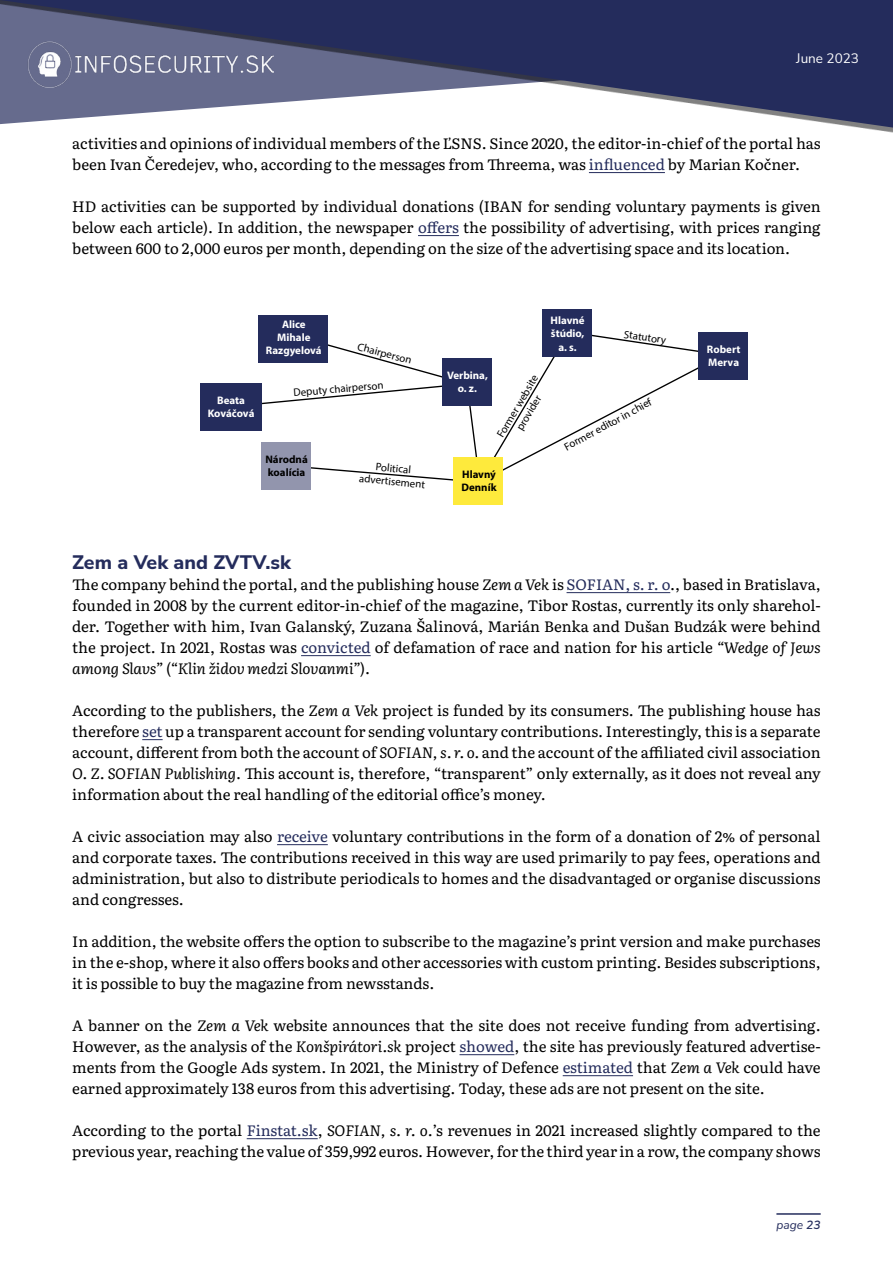
<style>
.page{position:relative;width:893px;height:1263px;background:#fff}
.page>*{position:absolute;margin:0;border:0;box-sizing:border-box;transform-origin:0 0}
.t1{font:800 19.5px "Nunito Sans";color:#242c5c}
.t2{font:15px/21px "Literata";letter-spacing:-.005em;color:#000;text-align:justify}
.t3{font:13.5px "Nunito Sans";color:#fff}
.t4{font:italic 12px "Nunito Sans";color:#242c5c}
.t5{font:10.95px/13px "Myriad Pro";color:#000;text-align:center}
.t6{font:700 10.95px/13px "Myriad Pro";color:#fff;text-align:center}
.t7{font:700 10.95px/13px "Myriad Pro";color:#000}
.s1{color:#242c5c}
.s2{font-style:italic}
.s3{font-weight:600}
</style>
<div class="page">
<svg style="left:0;top:0;width:893px;height:132px;fill:#242c5c"></svg>
<hr style="left:776px;top:1213px;width:45px;height:2px;background:#242c5c">
<img style="left:28px;top:42px;width:246px;height:45px">
<hr style="left:589px;top:172px;width:76px;height:1px;background:#242c5c">
<hr style="left:418px;top:235px;width:41px;height:1px;background:#242c5c">
<hr style="left:567px;top:592px;width:103px;height:1px;background:#242c5c">
<hr style="left:301px;top:655px;width:70px;height:1px;background:#242c5c">
<svg style="left:142px;top:739px;width:21px;height:1px"></svg>
<hr style="left:277px;top:844px;width:51px;height:1px;background:#242c5c">
<hr style="left:459px;top:1054px;width:55px;height:1px;background:#242c5c">
<hr style="left:563px;top:1075px;width:70px;height:1px;background:#242c5c">
<hr style="left:247px;top:1138px;width:71px;height:1px;background:#242c5c">
<svg style="left:228px;top:334px;width:470px;height:150px"></svg>
<div style="left:442px;top:358px;width:50px;height:47px;background:#242c5c"></div>
<div style="left:542px;top:309px;width:50px;height:48px;background:#242c5c"></div>
<div style="left:698px;top:332px;width:50px;height:48px;background:#242c5c"></div>
<div style="left:454px;top:457px;width:49px;height:47px;background:#feea3c"></div>
<div style="left:261px;top:442px;width:50px;height:47px;background:#9295ad"></div>
<div style="left:200px;top:383px;width:61px;height:47px;background:#242c5c"></div>
<div style="left:258px;top:316px;width:70px;height:47px;background:#242c5c"></div>
<p class="t3" style="left:796px;top:49px;width:64px">June 2023</p>
<p class="t2" style="left:72px;top:132px;width:750px">activities and opinions of individual members of the ĽSNS. Since 2020, the editor-in-chief of the portal has been Ivan Čeredejev, who, according to the messages from Threema, was <span class="s1">influenced</span> by Marian Kočner.</p>
<p class="t2" style="left:72px;top:195px;width:750px">HD activities can be supported by individual donations (IBAN for sending voluntary payments is given below each article). In addition, the newspaper <span class="s1">offers</span> the possibility of advertising, with prices ranging between 600 to 2,000 euros per month, depending on the size of the advertising space and its location.</p>
<p class="t6" style="left:208px;top:393px;width:48px">Beata<br>Kováčová</p>
<p class="t6" style="left:266px;top:317px;width:57px">Alice<br>Mihale<br>Razgyelová</p>
<p class="t5" style="left:360px;top:340px;width:57px;rotate:15deg">Chairperson</p>
<p class="t5" style="left:293px;top:386px;width:92px;rotate:-5deg">Deputy chairperson</p>
<p class="t7" style="left:265px;top:452px;width:44px">Národná koalícia</p>
<p class="t5" style="left:361px;top:458px;width:67px;rotate:6deg">Political advertisement</p>
<p class="t6" style="left:447px;top:368px;width:42px">Verbina, o. z.</p>
<p class="t5" style="left:494px;top:433px;width:72px;rotate:-59deg">Former website provider</p>
<p class="t7" style="left:461px;top:467px;width:37px">Hlavný<br>Denník</p>
<p class="t6" style="left:550px;top:314px;width:36px">Hlavné štúdio, a. s.</p>
<p class="t5" style="left:625px;top:327px;width:44px;rotate:8deg">Statutory</p>
<p class="t5" style="left:562px;top:441px;width:99px;rotate:-28deg">Former editor in chief</p>
<p class="t6" style="left:707px;top:342px;width:35px;text-align:left">Robert<br>Merva</p>
<h1 class="t1" style="left:72px;top:548px;width:220px">Zem a Vek and ZVTV.sk</h1>
<p class="t2" style="left:72px;top:573px;width:750px">The company behind the portal, and the publishing house <span class="s2">Zem a Vek</span> is <span class="s1">SOFIAN, s. r. o</span>., based in Bratislava, founded in 2008 by the current editor-in-chief of the magazine, Tibor Rostas, currently its only sharehol&shy;der. Together with him, Ivan Galanský, Zuzana Šalinová, Marián Benka and Dušan Budzák were behind the project. In 2021, Rostas was <span class="s1">convicted</span> of defamation of race and nation for his article <span class="s2">“Wedge of Jews among Slavs”</span> (<span class="s2">“Klin židov medzi Slovanmi”</span>).</p>
<p class="t2" style="left:72px;top:699px;width:750px">According to the publishers, the <span class="s2">Zem a Vek</span> project is funded by its consumers. The publishing house has therefore <span class="s1">set</span> up a transparent account for sending voluntary contributions. Interestingly, this is a separate account, different from both the account of <span class="s2">SOFIAN, s. r. o.</span> and the account of the affiliated civil association <span class="s2">O. Z. SOFIAN Publishing</span>. This account is, therefore, “transparent” only externally, as it does not reveal any information about the real handling of the editorial office’s money.</p>
<p class="t2" style="left:72px;top:825px;width:750px">A civic association may also <span class="s1">receive</span> voluntary contributions in the form of a donation of 2% of personal and corporate taxes. The contributions received in this way are used primarily to pay fees, operations and administration, but also to distribute periodicals to homes and the disadvantaged or organise discussions and congresses.</p>
<p class="t2" style="left:72px;top:930px;width:750px">In addition, the website offers the option to subscribe to the magazine’s print version and make purchases in the e-shop, where it also offers books and other accessories with custom printing. Besides subscriptions, it is possible to buy the magazine from newsstands.</p>
<p class="t2" style="left:72px;top:1014px;width:750px">A banner on the <span class="s2">Zem a Vek</span> website announces that the site does not receive funding from advertising.<br>However, as the analysis of the <span class="s2">Konšpirátori.sk</span> project <span class="s1">showed</span>, the site has previously featured advertise&shy;ments from the Google Ads system. In 2021, the Ministry of Defence <span class="s1">estimated</span> that <span class="s2">Zem a Vek</span> could have earned approximately 138 euros from this advertising. Today, these ads are not present on the site.</p>
<p class="t2" style="left:72px;top:1119px;width:750px">According to the portal <span class="s1">Finstat.sk</span>, <span class="s2">SOFIAN, s. r. o.</span>’s revenues in 2021 increased slightly compared to the previous year, reaching the value of 359,992 euros. However, for the third year in a row, the company shows</p>
<p class="t4" style="left:776px;top:1216px;width:46px">page <span class="s3">23</span></p>
</div>
